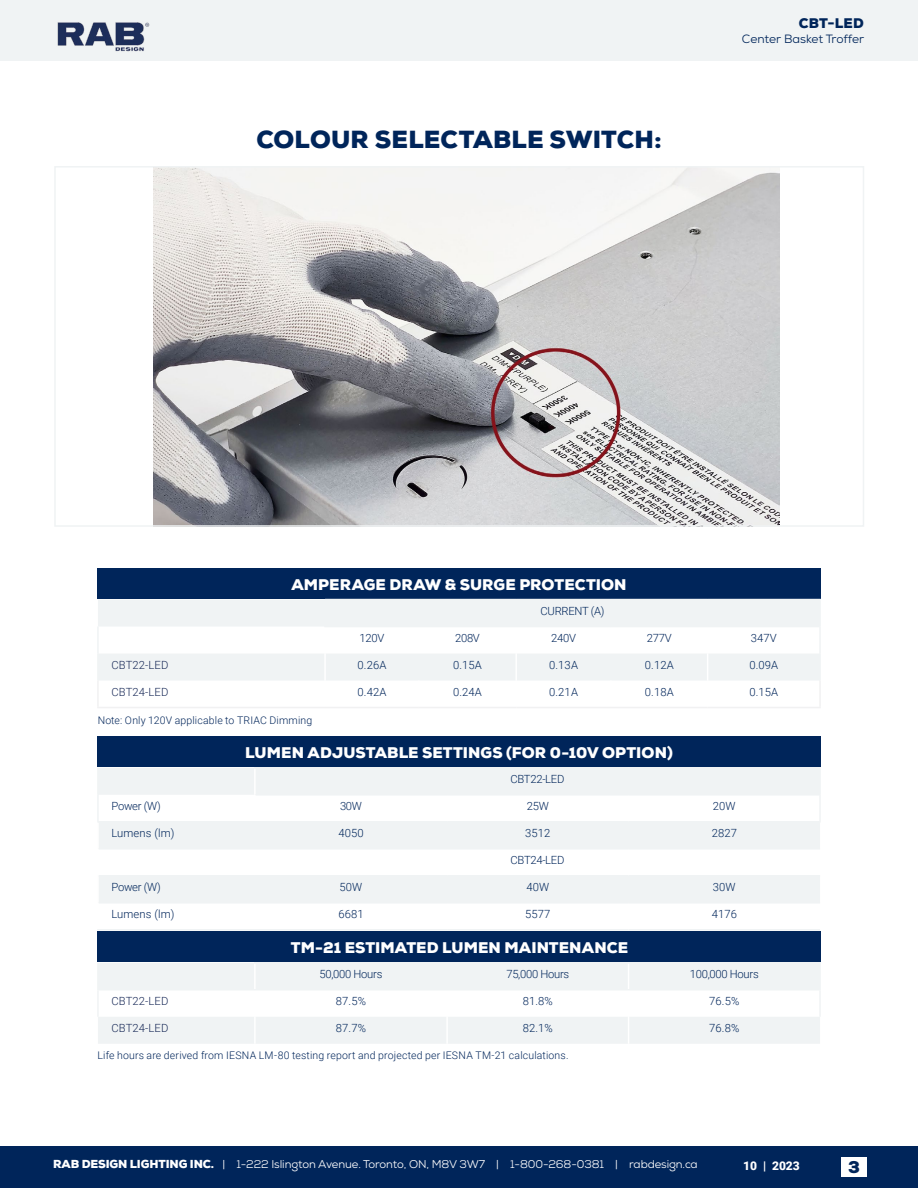
<style>
.page{position:relative;width:918px;height:1188px;background:#fff}
.page>*{position:absolute;margin:0;border:0;box-sizing:border-box;transform-origin:0 0}
.t1{font:900 24px "Nexa";letter-spacing:.005em;color:#00255a}
.t2{font:900 16.5px "Nexa";color:#00255a}
.t3{font:900 15px "Nexa";letter-spacing:.005em;color:#fff}
.t4{font:900 13.5px "Nexa";letter-spacing:.015em;color:#00255a}
.t5{font:12px "Nexa";letter-spacing:-.005em;color:#00255a}
.t6{font:900 12px "Roboto";color:#fff}
.t7{font:300 11.25px "Roboto";letter-spacing:-.01em;color:#00255a}
.t8{font:11.25px "Nexa";letter-spacing:-.01em;color:#fff}
.t9{font:300 11.25px "Roboto";letter-spacing:.01em;color:#182957}
.t10{font:300 11.25px "Roboto";letter-spacing:.01em;color:#00255a}
.t11{font:300 10.5px "Roboto";letter-spacing:.015em;color:#00255a}
.s1{font-weight:900}
</style>
<div class="page">
<div style="left:0;top:1147px;width:918px;height:41px;background:#00255a"></div>
<div style="left:0;top:0;width:918px;height:60px;background:#f0f3f4"></div>
<img style="left:57px;top:22px;width:93px;height:30px">
<div style="left:841px;top:1158px;width:26px;height:19px;background:#fff"></div>
<div style="left:97px;top:568px;width:724px;height:31px;background:#00255a"></div>
<div style="left:97px;top:736px;width:724px;height:31px;background:#00255a"></div>
<div style="left:98px;top:931px;width:723px;height:31px;background:#00255a"></div>
<svg style="left:98px;top:600px;width:721px;height:80px;fill:#f0f3f4"></svg>
<hr style="left:819px;top:600px;width:2px;height:27px;background:#f0f3f4">
<hr style="left:97px;top:627px;width:2px;height:27px;background:#f0f3f4">
<hr style="left:819px;top:627px;width:2px;height:27px;background:#f0f3f4">
<hr style="left:97px;top:654px;width:2px;height:27px;background:#f0f3f4">
<hr style="left:819px;top:654px;width:2px;height:27px;background:#f0f3f4">
<hr style="left:324px;top:627px;width:2px;height:27px;background:#fff">
<hr style="left:515px;top:627px;width:2px;height:27px;background:#fff">
<hr style="left:324px;top:654px;width:2px;height:27px;background:#fff">
<hr style="left:515px;top:654px;width:2px;height:27px;background:#fff">
<hr style="left:325px;top:599px;width:94px;height:1px;background:#f0f3f4">
<hr style="left:419px;top:599px;width:97px;height:1px;background:#f0f3f4">
<hr style="left:516px;top:599px;width:95px;height:1px;background:#f0f3f4">
<hr style="left:611px;top:599px;width:97px;height:1px;background:#f0f3f4">
<hr style="left:708px;top:599px;width:113px;height:1px;background:#f0f3f4">
<hr style="left:324px;top:626px;width:95px;height:1px;background:#f0f3f4">
<hr style="left:419px;top:626px;width:97px;height:1px;background:#f0f3f4">
<hr style="left:516px;top:626px;width:95px;height:1px;background:#f0f3f4">
<hr style="left:611px;top:626px;width:97px;height:1px;background:#f0f3f4">
<hr style="left:708px;top:626px;width:111px;height:1px;background:#f0f3f4">
<svg style="left:707px;top:627px;width:1px;height:53px"></svg>
<hr style="left:97px;top:681px;width:2px;height:26px;background:#f1f1f2">
<hr style="left:819px;top:681px;width:2px;height:26px;background:#f1f1f2">
<hr style="left:97px;top:707px;width:228px;height:1px;background:#f1f1f2">
<hr style="left:325px;top:707px;width:94px;height:1px;background:#f1f1f2">
<hr style="left:419px;top:707px;width:97px;height:1px;background:#f1f1f2">
<hr style="left:516px;top:707px;width:95px;height:1px;background:#f1f1f2">
<hr style="left:611px;top:707px;width:97px;height:1px;background:#f1f1f2">
<hr style="left:708px;top:707px;width:113px;height:1px;background:#f1f1f2">
<svg style="left:99px;top:768px;width:721px;height:80px;fill:#f0f3f4"></svg>
<div style="left:99px;top:877px;width:721px;height:25px;background:#f0f3f4"></div>
<hr style="left:97px;top:768px;width:2px;height:27px;background:#f0f3f4">
<hr style="left:819px;top:769px;width:2px;height:26px;background:#f0f3f4">
<hr style="left:97px;top:795px;width:2px;height:26px;background:#f0f3f4">
<hr style="left:819px;top:795px;width:2px;height:26px;background:#f0f3f4">
<hr style="left:254px;top:769px;width:2px;height:26px;background:#fff">
<hr style="left:254px;top:795px;width:2px;height:26px;background:#fff">
<svg style="left:628px;top:796px;width:1px;height:25px"></svg>
<hr style="left:254px;top:767px;width:193px;height:2px;background:#f0f3f4">
<hr style="left:447px;top:767px;width:182px;height:2px;background:#f0f3f4">
<hr style="left:629px;top:767px;width:192px;height:2px;background:#f0f3f4">
<hr style="left:256px;top:794px;width:191px;height:2px;background:#f0f3f4">
<hr style="left:447px;top:794px;width:182px;height:2px;background:#f0f3f4">
<hr style="left:629px;top:794px;width:190px;height:2px;background:#f0f3f4">
<hr style="left:97px;top:821px;width:158px;height:2px;background:#f0f3f4">
<hr style="left:255px;top:821px;width:192px;height:2px;background:#f0f3f4">
<hr style="left:447px;top:821px;width:182px;height:2px;background:#f0f3f4">
<hr style="left:629px;top:821px;width:192px;height:2px;background:#f0f3f4">
<hr style="left:99px;top:848px;width:156px;height:2px;background:#f0f3f4">
<hr style="left:99px;top:875px;width:156px;height:2px;background:#f0f3f4">
<hr style="left:99px;top:902px;width:156px;height:2px;background:#f0f3f4">
<hr style="left:97px;top:929px;width:158px;height:2px;background:#f0f3f4">
<hr style="left:255px;top:848px;width:192px;height:2px;background:#f0f3f4">
<hr style="left:447px;top:848px;width:182px;height:2px;background:#f0f3f4">
<hr style="left:629px;top:848px;width:191px;height:2px;background:#f0f3f4">
<hr style="left:255px;top:875px;width:192px;height:2px;background:#f0f3f4">
<hr style="left:447px;top:875px;width:182px;height:2px;background:#f0f3f4">
<hr style="left:629px;top:875px;width:191px;height:2px;background:#f0f3f4">
<hr style="left:255px;top:902px;width:192px;height:2px;background:#f0f3f4">
<hr style="left:447px;top:902px;width:182px;height:2px;background:#f0f3f4">
<hr style="left:629px;top:902px;width:191px;height:2px;background:#f0f3f4">
<hr style="left:255px;top:929px;width:192px;height:2px;background:#f0f3f4">
<hr style="left:447px;top:929px;width:182px;height:2px;background:#f0f3f4">
<hr style="left:629px;top:929px;width:191px;height:2px;background:#f0f3f4">
<hr style="left:97px;top:963px;width:2px;height:26px;background:#f0f3f4">
<hr style="left:819px;top:964px;width:2px;height:25px;background:#f0f3f4">
<hr style="left:254px;top:962px;width:193px;height:2px;background:#f0f3f4">
<hr style="left:447px;top:962px;width:182px;height:2px;background:#f0f3f4">
<hr style="left:629px;top:962px;width:192px;height:2px;background:#f0f3f4">
<svg style="left:98px;top:963px;width:722px;height:81px"></svg>
<hr style="left:97px;top:989px;width:158px;height:1px;background:#f0f3f4">
<hr style="left:255px;top:989px;width:192px;height:1px;background:#f0f3f4">
<hr style="left:447px;top:989px;width:182px;height:1px;background:#f0f3f4">
<hr style="left:629px;top:989px;width:192px;height:1px;background:#f0f3f4">
<hr style="left:97px;top:990px;width:2px;height:27px;background:#f0f3f4">
<hr style="left:819px;top:990px;width:2px;height:27px;background:#f0f3f4">
<img style="left:154px;top:169px;width:625px;height:355px">
<div style="left:54px;top:166px;width:810px;height:361px;border:2px solid #f0f3f4"></div>
<h1 class="t1" style="left:256px;top:124px;width:407px">COLOUR SELECTABLE SWITCH:</h1>
<p class="t4" style="left:799px;top:14px;width:67px">CBT-LED</p>
<p class="t5" style="left:742px;top:31px;width:124px">Center Basket Troffer</p>
<h3 class="t3" style="left:291px;top:574px;width:337px">AMPERAGE DRAW &amp; SURGE PROTECTION</h3>
<p class="t7" style="left:541px;top:603px;width:65px">CURRENT (A)</p>
<p class="t7" style="left:360px;top:630px;width:26px">120V</p>
<p class="t7" style="left:455px;top:630px;width:26px">208V</p>
<p class="t7" style="left:551px;top:630px;width:26px">240V</p>
<p class="t7" style="left:647px;top:630px;width:26px">277V</p>
<p class="t7" style="left:751px;top:630px;width:27px">347V</p>
<p class="t9" style="left:111px;top:657px;width:59px">CBT22-LED</p>
<p class="t7" style="left:358px;top:657px;width:30px">0.26A</p>
<p class="t7" style="left:453px;top:657px;width:30px">0.15A</p>
<p class="t7" style="left:549px;top:657px;width:30px">0.13A</p>
<p class="t7" style="left:645px;top:657px;width:30px">0.12A</p>
<p class="t7" style="left:749px;top:657px;width:30px">0.09A</p>
<p class="t9" style="left:111px;top:684px;width:59px">CBT24-LED</p>
<p class="t7" style="left:358px;top:684px;width:30px">0.42A</p>
<p class="t7" style="left:453px;top:684px;width:30px">0.24A</p>
<p class="t7" style="left:549px;top:684px;width:30px">0.21A</p>
<p class="t7" style="left:645px;top:684px;width:30px">0.18A</p>
<p class="t7" style="left:749px;top:684px;width:30px">0.15A</p>
<p class="t11" style="left:98px;top:713px;width:216px">Note: Only 120V applicable to TRIAC Dimming</p>
<h3 class="t3" style="left:245px;top:743px;width:429px">LUMEN ADJUSTABLE SETTINGS (FOR 0-10V OPTION)</h3>
<p class="t7" style="left:511px;top:772px;width:55px">CBT22-LED</p>
<p class="t7" style="left:111px;top:799px;width:51px">Power (W)</p>
<p class="t7" style="left:340px;top:799px;width:23px">30W</p>
<p class="t7" style="left:527px;top:799px;width:23px">25W</p>
<p class="t7" style="left:713px;top:799px;width:24px">20W</p>
<p class="t10" style="left:111px;top:826px;width:65px">Lumens (lm)</p>
<p class="t7" style="left:338px;top:826px;width:27px">4050</p>
<p class="t7" style="left:525px;top:826px;width:27px">3512</p>
<p class="t7" style="left:712px;top:826px;width:27px">2827</p>
<p class="t7" style="left:511px;top:853px;width:55px">CBT24-LED</p>
<p class="t7" style="left:111px;top:880px;width:51px">Power (W)</p>
<p class="t7" style="left:340px;top:880px;width:24px">50W</p>
<p class="t7" style="left:526px;top:880px;width:24px">40W</p>
<p class="t7" style="left:713px;top:880px;width:24px">30W</p>
<p class="t10" style="left:111px;top:907px;width:65px">Lumens (lm)</p>
<p class="t7" style="left:338px;top:907px;width:27px">6681</p>
<p class="t7" style="left:525px;top:907px;width:27px">5577</p>
<p class="t7" style="left:712px;top:907px;width:27px">4176</p>
<h3 class="t3" style="left:291px;top:938px;width:339px">TM-21 ESTIMATED LUMEN MAINTENANCE</h3>
<p class="t7" style="left:320px;top:967px;width:64px">50,000 Hours</p>
<p class="t7" style="left:506px;top:967px;width:64px">75,000 Hours</p>
<p class="t7" style="left:690px;top:967px;width:70px">100,000 Hours</p>
<p class="t9" style="left:111px;top:994px;width:59px">CBT22-LED</p>
<p class="t7" style="left:336px;top:994px;width:32px">87.5%</p>
<p class="t7" style="left:523px;top:994px;width:32px">81.8%</p>
<p class="t7" style="left:709px;top:994px;width:32px">76.5%</p>
<p class="t9" style="left:111px;top:1021px;width:59px">CBT24-LED</p>
<p class="t7" style="left:336px;top:1021px;width:32px">87.7%</p>
<p class="t7" style="left:523px;top:1021px;width:32px">82.1%</p>
<p class="t7" style="left:709px;top:1021px;width:32px">76.8%</p>
<p class="t11" style="left:97px;top:1048px;width:473px">Life hours are derived from IESNA LM-80 testing report and projected per IESNA TM-21 calculations.</p>
<p class="t8" style="left:53px;top:1157px;width:646px"><span class="s1">RAB DESIGN LIGHTING INC.</span> | 1-222 Islington Avenue. Toronto, ON, M8V 3W7 | 1-800-268-0381 | rabdesign.ca</p>
<p class="t6" style="left:743px;top:1157px;width:58px">10 | 2023</p>
<h2 class="t2" style="left:848px;top:1156px;width:13px">3</h2>
</div>
